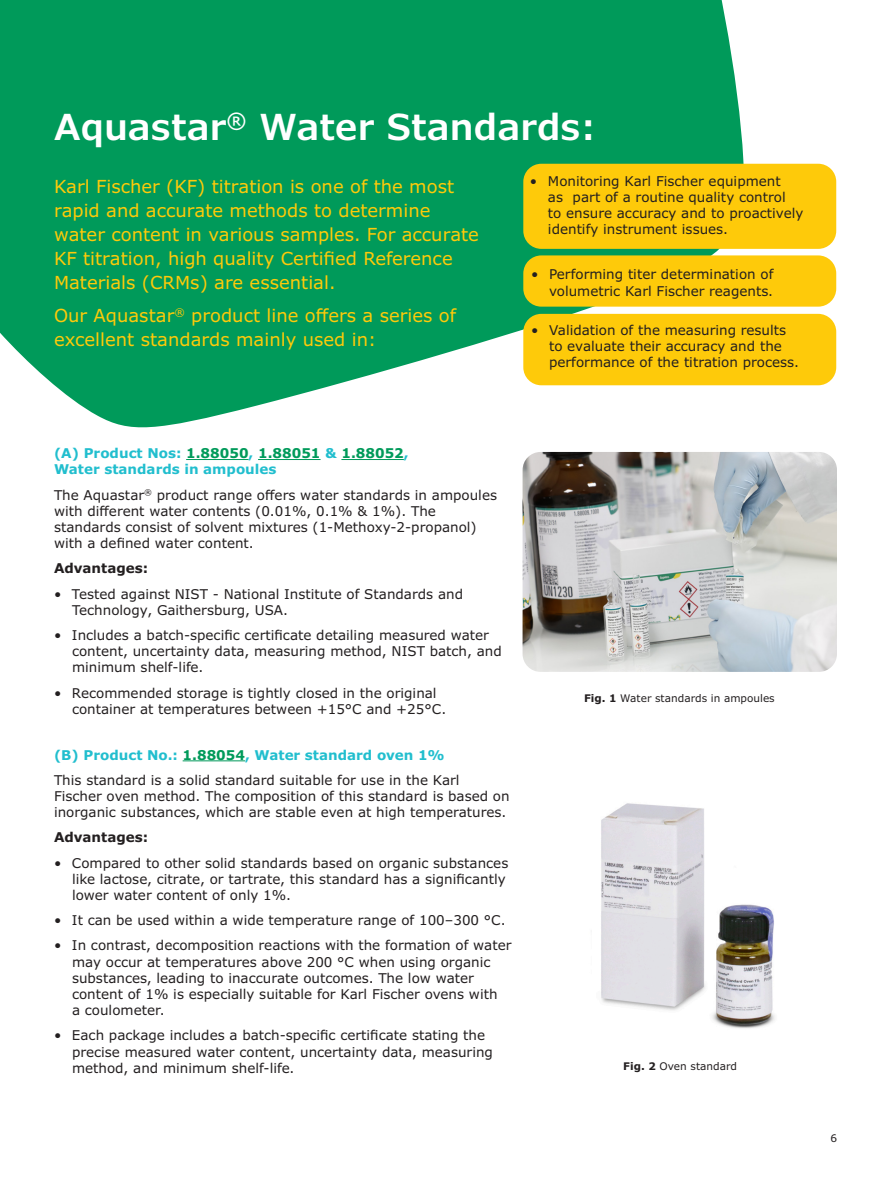
<style>
.page{position:relative;width:891px;height:1188px;background:#fff}
.page>*{position:absolute;margin:0;border:0;box-sizing:border-box;transform-origin:0 0}
.Body_Copy_9_11{font:600 36px "Verdana Pro";color:#fff}
.Body_Copy_9_11-2{font:18px/24px "Verdana Pro";color:#feca0a}
.Body_Copy_9_11-3{font:13.5px/16.2px "Verdana Pro";color:#231f20}
.Body_Copy_9_11-4{font:700 13.5px/16.2px "Verdana Pro";color:#21bece}
.Body_Copy_9_11-5{font:700 13.5px "Verdana Pro";color:#231f20}
.Body_Copy_9_11-6{font:10.5px "Verdana Pro";color:#231f20}
.s1{color:#009a5a}
.s2{font-weight:700}
</style>
<div class="page">
<svg style="left:0;top:0;width:747px;height:428px;background:#21a76f"></svg>
<img style="left:523px;top:452px;width:314px;height:220px">
<hr style="left:186px;top:459px;width:63px;height:1px;background:#009a5a">
<hr style="left:258px;top:459px;width:63px;height:1px;background:#009a5a">
<hr style="left:341px;top:459px;width:63px;height:1px;background:#009a5a">
<hr style="left:183px;top:761px;width:62px;height:1px;background:#009a5a">
<img style="left:601px;top:803px;width:174px;height:225px">
<div style="left:523px;top:164px;width:313px;height:85px;background:#feca0a;border-radius:18px"></div>
<div style="left:523px;top:255px;width:313px;height:52px;background:#feca0a;border-radius:18px"></div>
<div style="left:523px;top:314px;width:313px;height:71px;background:#feca0a;border-radius:18px"></div>
<p class="Body_Copy_9_11" style="left:54px;top:104px;width:543px">Aquastar<sup>®</sup> Water Standards:</p>
<p class="Body_Copy_9_11-3" style="left:548px;top:173px;width:257px;text-indent:-18px">• Monitoring Karl Fischer equipment<br>as part of a routine quality control<br>to ensure accuracy and to proactively identify instrument issues.</p>
<p class="Body_Copy_9_11-3" style="left:531px;top:267px;width:244px;text-align:right">• Performing titer determination of volumetric Karl Fischer reagents.</p>
<p class="Body_Copy_9_11-3" style="left:549px;top:322px;width:251px;text-indent:-18px">• Validation of the measuring results to evaluate their accuracy and the performance of the titration process.</p>
<p class="Body_Copy_9_11-2" style="left:54px;top:175px;width:427px">Karl Fischer (KF) titration is one of the most rapid and accurate methods to determine water content in various samples. For accurate KF titration, high quality Certified Reference Materials (CRMs) are essential.</p>
<p class="Body_Copy_9_11-2" style="left:54px;top:304px;width:404px">Our Aquastar<sup>®</sup> product line offers a series of excellent standards mainly used in:</p>
<p class="Body_Copy_9_11-4" style="left:54px;top:445px;width:356px">(A) Product Nos: <span class="s1">1.88050</span>, <span class="s1">1.88051</span> &amp; <span class="s1">1.88052</span>,<br>Water standards in ampoules</p>
<p class="Body_Copy_9_11-3" style="left:54px;top:487px;width:445px">The Aquastar<sup>®</sup> product range offers water standards in ampoules with different water contents (0.01%, 0.1% &amp; 1%). The standards consist of solvent mixtures (1-Methoxy-2-propanol) with a defined water content.</p>
<p class="Body_Copy_9_11-5" style="left:54px;top:560px;width:96px">Advantages:</p>
<p class="Body_Copy_9_11-3" style="left:72px;top:586px;width:393px;text-indent:-18px">• Tested against NIST - National Institute of Standards and<br>Technology, Gaithersburg, USA.</p>
<p class="Body_Copy_9_11-3" style="left:72px;top:627px;width:431px;text-indent:-18px">• Includes a batch-specific certificate detailing measured water content, uncertainty data, measuring method, NIST batch, and minimum shelf-life.</p>
<p class="Body_Copy_9_11-3" style="left:72px;top:685px;width:376px;text-indent:-18px">• Recommended storage is tightly closed in the original container at temperatures between +15°C and +25°C.</p>
<p class="Body_Copy_9_11-6" style="left:584px;top:691px;width:192px"><span class="s2">Fig. 1</span> Water standards in ampoules</p>
<p class="Body_Copy_9_11-4" style="left:54px;top:747px;width:392px">(B) Product No.: <span class="s1">1.88054</span>, Water standard oven 1%</p>
<p class="Body_Copy_9_11-3" style="left:54px;top:772px;width:457px">This standard is a solid standard suitable for use in the Karl<br>Fischer oven method. The composition of this standard is based on inorganic substances, which are stable even at high temperatures.</p>
<p class="Body_Copy_9_11-5" style="left:54px;top:829px;width:96px">Advantages:</p>
<p class="Body_Copy_9_11-3" style="left:72px;top:855px;width:438px;text-indent:-18px">• Compared to other solid standards based on organic substances like lactose, citrate, or tartrate, this standard has a significantly lower water content of only 1%.</p>
<p class="Body_Copy_9_11-3" style="left:54px;top:912px;width:453px">• It can be used within a wide temperature range of 100–300 °C.</p>
<p class="Body_Copy_9_11-3" style="left:72px;top:937px;width:441px;text-indent:-18px">• In contrast, decomposition reactions with the formation of water may occur at temperatures above 200 °C when using organic substances, leading to inaccurate outcomes. The low water content of 1% is especially suitable for Karl Fischer ovens with<br>a coulometer.</p>
<p class="Body_Copy_9_11-3" style="left:72px;top:1027px;width:423px;text-indent:-18px">• Each package includes a batch-specific certificate stating the precise measured water content, uncertainty data, measuring method, and minimum shelf-life.</p>
<p class="Body_Copy_9_11-6" style="left:623px;top:1059px;width:115px"><span class="s2">Fig. 2</span> Oven standard</p>
<p class="Body_Copy_9_11-6" style="left:831px;top:1131px;width:8px">6</p>
</div>
